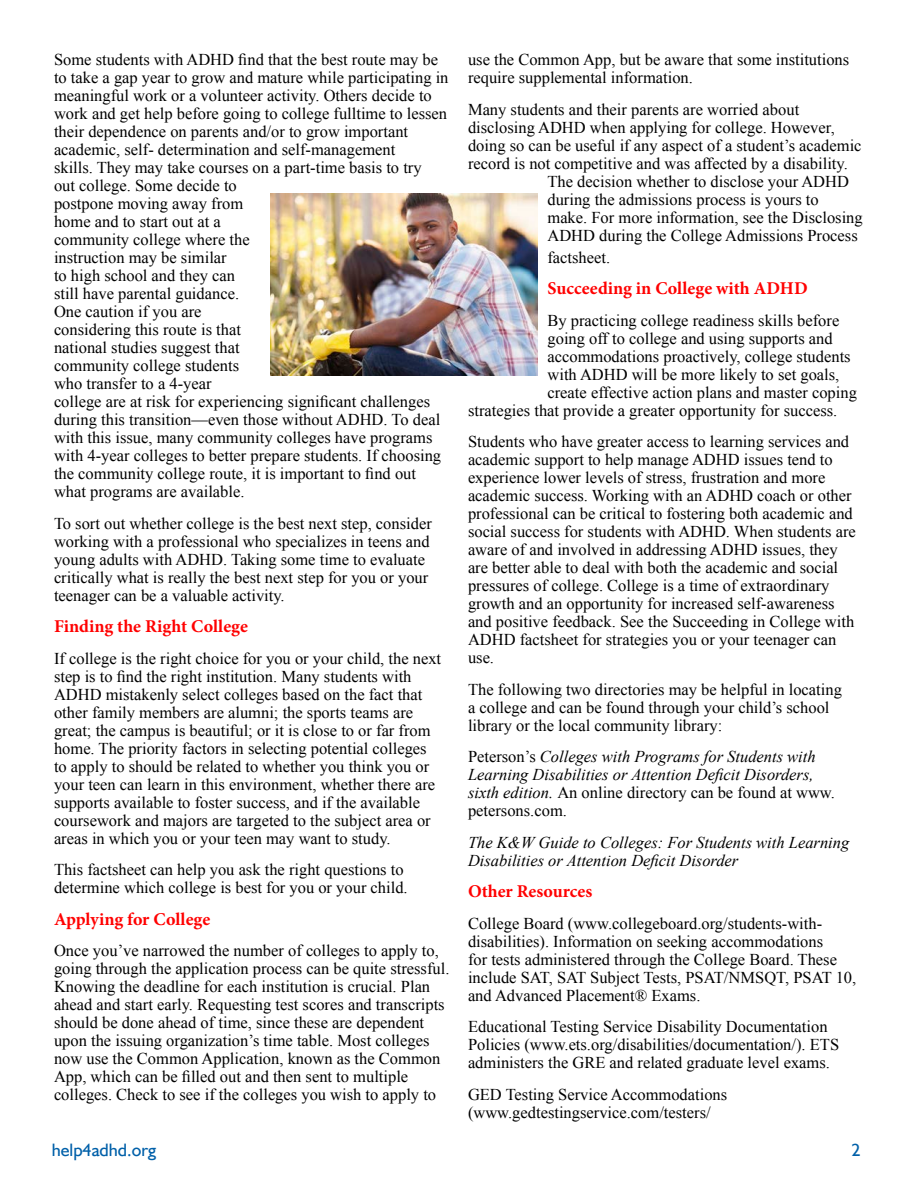
<style>
.page{position:relative;width:918px;height:1188px;background:#fff}
.page>*{position:absolute;margin:0;border:0;box-sizing:border-box;transform-origin:0 0}
.t1{font:700 18px "Minion Pro";color:#f00}
.t2{font:18px "Humanist";color:#0060a9}
.t3{font:16.5px/18px "Times New Roman";color:#000}
.t4{font:italic 16.5px/18px "Times New Roman";color:#000}
.s1{font-style:normal}
</style>
<div class="page">
<img style="left:271px;top:194px;width:267px;height:182px">
<p class="t3" style="left:54px;top:51px;width:396px">Some students with ADHD find that the best route may be to take a gap year to grow and mature while participating in meaningful work or a volunteer activity. Others decide to work and get help before going to college fulltime to lessen their dependence on parents and/or to grow important academic, self- determination and self-management<br>skills. They may take courses on a part-time basis to try<br>out college. Some decide to<br>postpone moving away from<br>home and to start out at a<br>community college where the<br>instruction may be similar<br>to high school and they can<br>still have parental guidance.<br>One caution if you are<br>considering this route is that<br>national studies suggest that<br>community college students<br>who transfer to a 4-year<br>college are at risk for experiencing significant challenges during this transition—even those without ADHD. To deal with this issue, many community colleges have programs with 4-year colleges to better prepare students. If choosing the community college route, it is important to find out what programs are available.</p>
<p class="t3" style="left:54px;top:514px;width:379px">To sort out whether college is the best next step, consider working with a professional who specializes in teens and young adults with ADHD. Taking some time to evaluate critically what is really the best next step for you or your teenager can be a valuable activity.</p>
<p class="t1" style="left:54px;top:614px;width:196px">Finding the Right College</p>
<p class="t3" style="left:54px;top:649px;width:389px">If college is the right choice for you or your child, the next step is to find the right institution. Many students with ADHD mistakenly select colleges based on the fact that other family members are alumni; the sports teams are great; the campus is beautiful; or it is close to or far from home. The priority factors in selecting potential colleges to apply to should be related to whether you think you or your teen can learn in this environment, whether there are supports available to foster success, and if the available coursework and majors are targeted to the subject area or areas in which you or your teen may want to study.</p>
<p class="t3" style="left:54px;top:861px;width:355px">This factsheet can help you ask the right questions to determine which college is best for you or your child.</p>
<p class="t1" style="left:54px;top:907px;width:158px">Applying for College</p>
<p class="t3" style="left:54px;top:942px;width:397px">Once you’ve narrowed the number of colleges to apply to, going through the application process can be quite stressful.<br>Knowing the deadline for each institution is crucial. Plan ahead and start early. Requesting test scores and transcripts should be done ahead of time, since these are dependent upon the issuing organization’s time table. Most colleges now use the Common Application, known as the Common App, which can be filled out and then sent to multiple colleges. Check to see if the colleges you wish to apply to</p>
<p class="t3" style="left:468px;top:51px;width:383px">use the Common App, but be aware that some institutions require supplemental information.</p>
<p class="t3" style="left:468px;top:100px;width:333px">Many students and their parents are worried about</p>
<p class="t3" style="left:468px;top:118px;width:368px">disclosing ADHD when applying for college. However,</p>
<p class="t3" style="left:468px;top:136px;width:395px">doing so can be useful if any aspect of a student’s academic</p>
<p class="t3" style="left:468px;top:154px;width:381px">record is not competitive and was affected by a disability.</p>
<p class="t3" style="left:547px;top:172px;width:303px">The decision whether to disclose your ADHD</p>
<p class="t3" style="left:547px;top:190px;width:273px">during the admissions process is yours to</p>
<p class="t3" style="left:547px;top:208px;width:317px">make. For more information, see the Disclosing</p>
<p class="t3" style="left:547px;top:226px;width:312px">ADHD during the College Admissions Process</p>
<p class="t3" style="left:547px;top:248px;width:64px">factsheet.</p>
<p class="t1" style="left:548px;top:276px;width:262px">Succeeding in College with ADHD</p>
<p class="t3" style="left:548px;top:311px;width:293px">By practicing college readiness skills before</p>
<p class="t3" style="left:548px;top:329px;width:287px">going off to college and using supports and</p>
<p class="t3" style="left:548px;top:347px;width:305px">accommodations proactively, college students</p>
<p class="t3" style="left:548px;top:365px;width:293px">with ADHD will be more likely to set goals,</p>
<p class="t3" style="left:548px;top:383px;width:311px">create effective action plans and master coping</p>
<p class="t3" style="left:468px;top:401px;width:371px">strategies that provide a greater opportunity for success.</p>
<p class="t3" style="left:468px;top:432px;width:389px">Students who have greater access to learning services and academic support to help manage ADHD issues tend to experience lower levels of stress, frustration and more academic success. Working with an ADHD coach or other professional can be critical to fostering both academic and social success for students with ADHD. When students are aware of and involved in addressing ADHD issues, they are better able to deal with both the academic and social pressures of college. College is a time of extraordinary growth and an opportunity for increased self-awareness and positive feedback. See the Succeeding in College with ADHD factsheet for strategies you or your teenager can use.</p>
<p class="t3" style="left:468px;top:680px;width:375px">The following two directories may be helpful in locating a college and can be found through your child’s school library or the local community library:</p>
<p class="t4" style="left:468px;top:747px;width:368px"><span class="s1">Peterson’s</span> Colleges with Programs for Students with Learning Disabilities or Attention Deficit Disorders, sixth edition. <span class="s1">An online directory can be found at www. petersons.com.</span></p>
<p class="t4" style="left:468px;top:833px;width:383px">The K&amp;W Guide to Colleges: For Students with Learning<br>Disabilities or Attention Deficit Disorder</p>
<p class="t1" style="left:468px;top:879px;width:126px">Other Resources</p>
<p class="t3" style="left:468px;top:914px;width:390px">College Board (www.collegeboard.org/students-with&shy;disabilities). Information on seeking accommodations<br>for tests administered through the College Board. These include SAT, SAT Subject Tests, PSAT/NMSQT, PSAT 10, and Advanced Placement® Exams.</p>
<p class="t3" style="left:468px;top:1017px;width:373px">Educational Testing Service Disability Documentation<br>Policies (www.ets.org/disabilities/documentation/). ETS administers the GRE and related graduate level exams.</p>
<p class="t3" style="left:468px;top:1085px;width:261px">GED Testing Service Accommodations (www.gedtestingservice.com/testers/</p>
<p class="t2" style="left:52px;top:1138px;width:106px">help4adhd.org</p>
<p class="t2" style="left:852px;top:1138px;width:11px">2</p>
</div>
